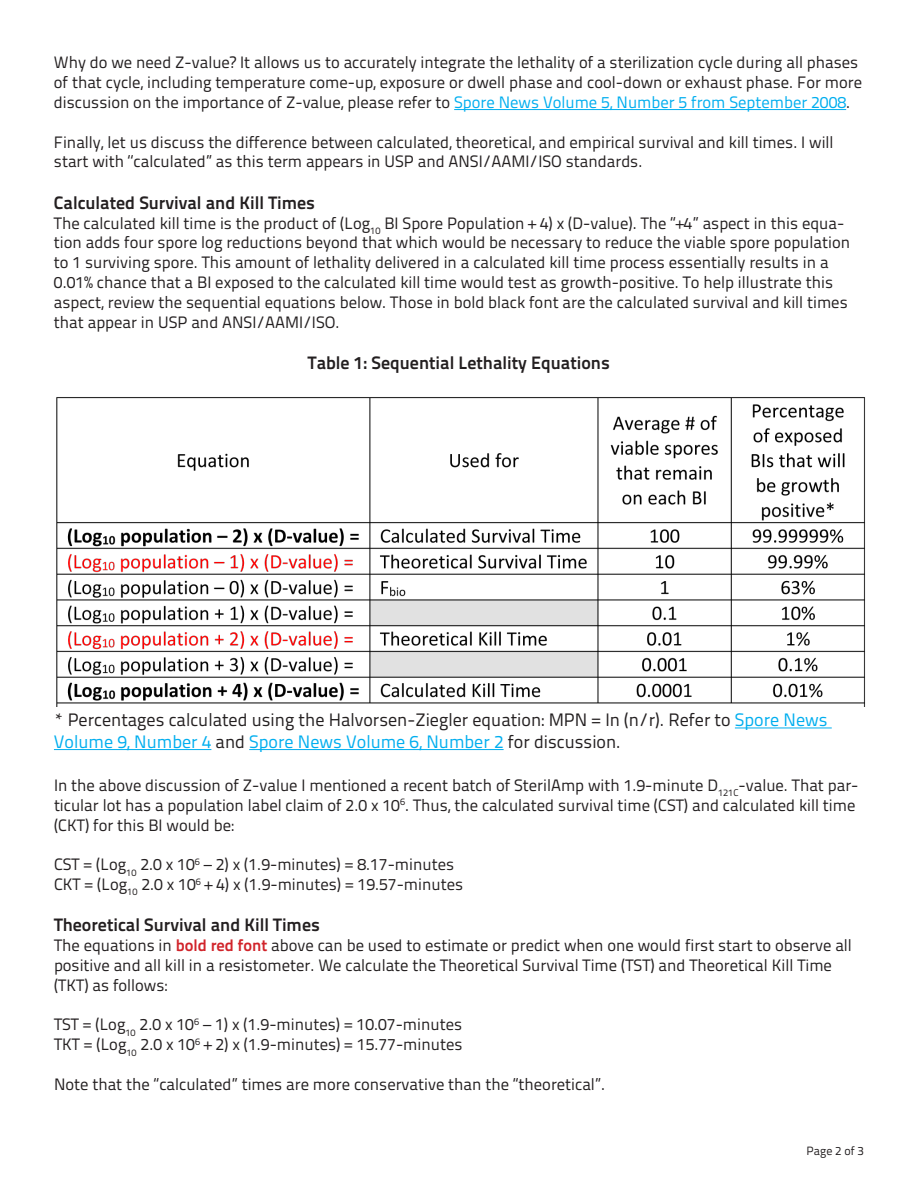
<style>
.page{position:relative;width:918px;height:1188px;background:#fff}
.page>*{position:absolute;margin:0;border:0;box-sizing:border-box;transform-origin:0 0}
.t1{font:18px/21.6px "Titillium Text 22 L";color:#231f20}
.t2{font:700 18px "Titillium Text 22 L";color:#231f20}
.t3{font:16.5px/19.8px "Titillium Text 22 L";color:#231f20}
.t4{font:12px "Titillium Text 22 L";color:#231f20}
.s1{color:#00aeef}
.s2{font-weight:700;color:#d1232a}
</style>
<div class="page">
<hr style="left:454px;top:109px;width:392px;height:1px;background:#00aeef">
<img style="left:56px;top:397px;width:809px;height:309px">
<hr style="left:735px;top:728px;width:97px;height:1px;background:#00aeef">
<hr style="left:54px;top:749px;width:157px;height:1px;background:#00aeef">
<hr style="left:249px;top:749px;width:255px;height:1px;background:#00aeef">
<p class="t3" style="left:54px;top:52px;width:810px">Why do we need Z-value? It allows us to accurately integrate the lethality of a sterilization cycle during all phases of that cycle, including temperature come-up, exposure or dwell phase and cool-down or exhaust phase. For more discussion on the importance of Z-value, please refer to <span class="s1">Spore News Volume 5, Number 5 from September 2008</span>.</p>
<p class="t3" style="left:54px;top:131px;width:781px">Finally, let us discuss the difference between calculated, theoretical, and empirical survival and kill times. I will start with ‘‘calculated” as this term appears in USP and ANSI/AAMI/ISO standards.</p>
<p class="t2" style="left:54px;top:189px;width:263px">Calculated Survival and Kill Times</p>
<p class="t3" style="left:54px;top:212px;width:798px">The calculated kill time is the product of (Log<sub>10</sub> BI Spore Population + 4) x (D-value). The ‘‘+4” aspect in this equa&shy;tion adds four spore log reductions beyond that which would be necessary to reduce the viable spore population to 1 surviving spore. This amount of lethality delivered in a calculated kill time process essentially results in a 0.01% chance that a BI exposed to the calculated kill time would test as growth-positive. To help illustrate this aspect, review the sequential equations below. Those in bold black font are the calculated survival and kill times that appear in USP and ANSI/AAMI/ISO.</p>
<p class="t2" style="left:308px;top:349px;width:303px">Table 1: Sequential Lethality Equations</p>
<p class="t1" style="left:54px;top:708px;width:775px">* Percentages calculated using the Halvorsen-Ziegler equation: MPN = In (n/r). Refer to <span class="s1">Spore News<br>Volume 9, Number 4</span> and <span class="s1">Spore News Volume 6, Number 2</span> for discussion.</p>
<p class="t3" style="left:54px;top:774px;width:806px">In the above discussion of Z-value I mentioned a recent batch of SterilAmp with 1.9-minute D<sub>121C</sub>-value. That par&shy;ticular lot has a population label claim of 2.0 x 10<sup>6</sup>. Thus, the calculated survival time (CST) and calculated kill time (CKT) for this BI would be:</p>
<p class="t3" style="left:54px;top:854px;width:402px">CST = (Log<sub>10</sub> 2.0 x 10<sup>6</sup> – 2) x (1.9-minutes) = 8.17-minutes</p>
<p class="t3" style="left:54px;top:873px;width:411px">CKT = (Log<sub>10</sub> 2.0 x 10<sup>6</sup> + 4) x (1.9-minutes) = 19.57-minutes</p>
<p class="t2" style="left:54px;top:911px;width:268px">Theoretical Survival and Kill Times</p>
<p class="t3" style="left:54px;top:935px;width:799px">The equations in <span class="s2">bold red font</span> above can be used to estimate or predict when one would first start to observe all positive and all kill in a resistometer. We calculate the Theoretical Survival Time (TST) and Theoretical Kill Time (TKT) as follows:</p>
<p class="t3" style="left:54px;top:1014px;width:410px">TST = (Log<sub>10</sub> 2.0 x 10<sup>6</sup> – 1) x (1.9-minutes) = 10.07-minutes</p>
<p class="t3" style="left:54px;top:1034px;width:410px">TKT = (Log<sub>10</sub> 2.0 x 10<sup>6</sup> + 2) x (1.9-minutes) = 15.77-minutes</p>
<p class="t3" style="left:54px;top:1073px;width:553px">Note that the ‘‘calculated” times are more conservative than the ‘‘theoretical”.</p>
<p class="t4" style="left:807px;top:1142px;width:59px">Page 2 of 3</p>
</div>
